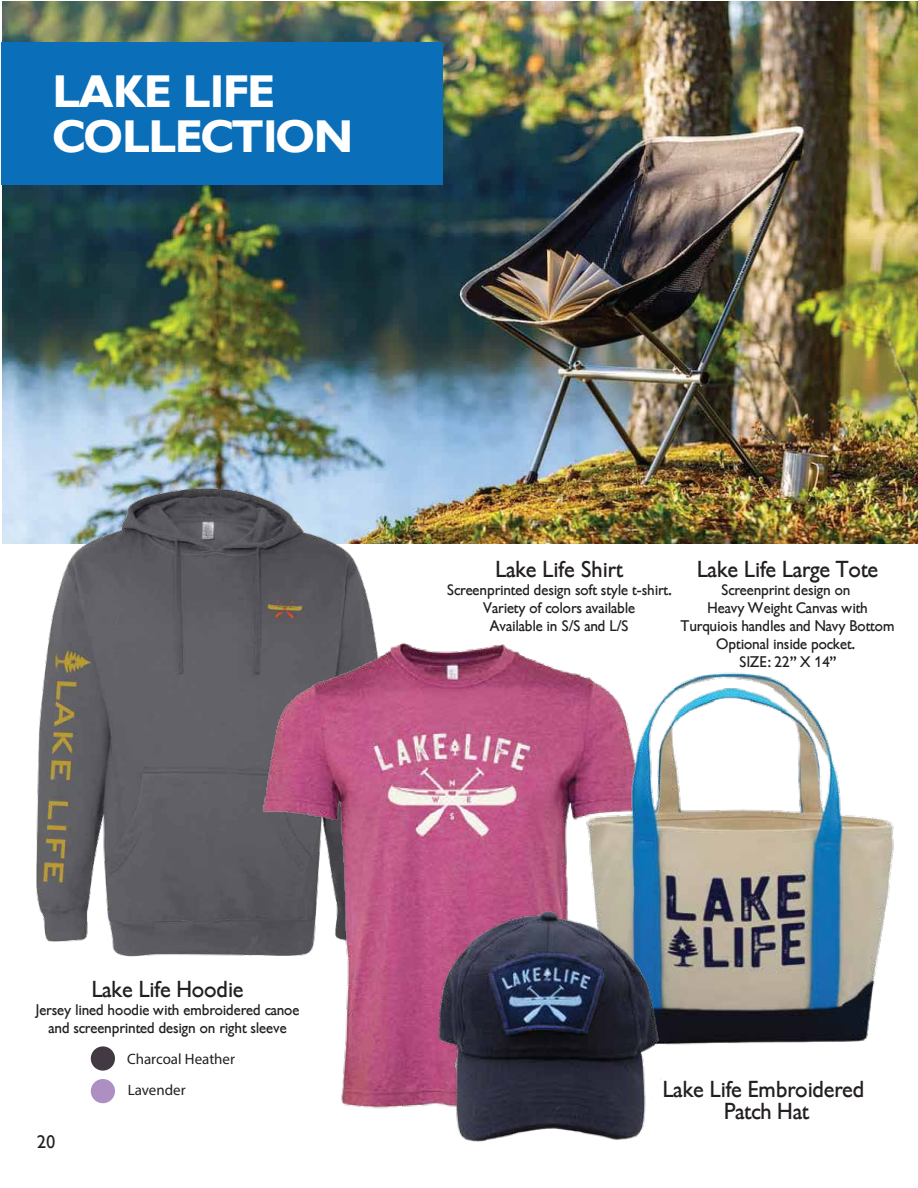
<style>
.page{position:relative;width:918px;height:1188px;background:#fff}
.page>*{position:absolute;margin:0;border:0;box-sizing:border-box;transform-origin:0 0}
.t1{font:700 45px/45px "Gibson";color:#fff}
.t2{font:22.5px/22.5px "Gibson";color:#231f20;text-align:center}
.t3{font:18px "Gibson";color:#231f20}
.t4{font:15px/18px "Gibson";color:#231f20;text-align:center}
.t5{font:15px "Myriad Pro";color:#231f20}
</style>
<div class="page">
<img style="left:917px;top:234px;width:1px;height:310px">
<hr style="left:916px;top:35px;width:2px;height:133px;background:#d6982e">
<div style="left:91px;top:1046px;width:24px;height:25px;background:#423942;border-radius:50%"></div>
<div style="left:91px;top:1079px;width:24px;height:24px;background:#ad8fc2;border-radius:50%"></div>
<img style="left:3px;top:2px;width:914px;height:542px">
<img style="left:2px;top:458px;width:460px;height:499px">
<img style="left:234px;top:603px;width:308px;height:506px">
<img style="left:542px;top:663px;width:352px;height:382px">
<img style="left:424px;top:899px;width:254px;height:243px">
<div style="left:1px;top:42px;width:442px;height:143px;background:#0a6fb8"></div>
<h1 class="t1" style="left:54px;top:70px;width:301px">LAKE LIFE<br>COLLECTION</h1>
<h2 class="t2" style="left:92px;top:978px;width:153px">Lake Life Hoodie</h2>
<p class="t4" style="left:36px;top:1001px;width:265px">Jersey lined hoodie with embroidered canoe and screenprinted design on right sleeve</p>
<p class="t5" style="left:127px;top:1050px;width:109px">Charcoal Heather</p>
<p class="t3" style="left:38px;top:1132px;width:20px">20</p>
<p class="t5" style="left:128px;top:1081px;width:59px">Lavender</p>
<h2 class="t2" style="left:496px;top:558px;width:129px">Lake Life Shirt</h2>
<p class="t4" style="left:447px;top:581px;width:226px">Screenprinted design soft style t-shirt.<br>Variety of colors available<br>Available in S/S and L/S</p>
<h2 class="t2" style="left:697px;top:558px;width:183px">Lake Life Large Tote</h2>
<p class="t4" style="left:681px;top:581px;width:215px">Screenprint design on<br>Heavy Weight Canvas with<br>Turquiois handles and Navy Bottom<br>Optional inside pocket.<br>SIZE: 22" X 14"</p>
<h2 class="t2" style="left:663px;top:1078px;width:203px">Lake Life Embroidered<br>Patch Hat</h2>
</div>
